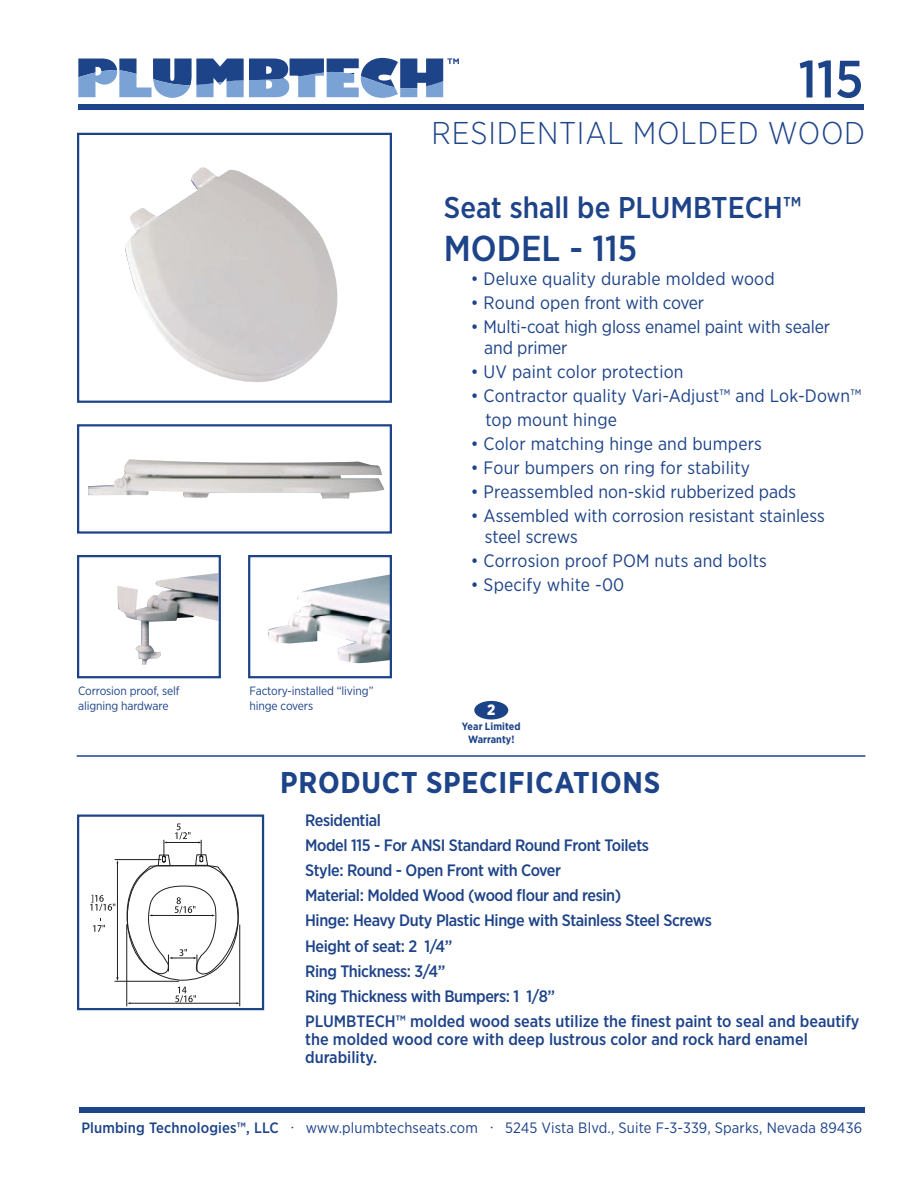
<style>
.page{position:relative;width:918px;height:1188px;background:#fff}
.page>*{position:absolute;margin:0;border:0;box-sizing:border-box;transform-origin:0 0}
.t1{font:500 52.5px "Gotham Narrow";color:#1d4389}
.t2{font:500 36px "Gotham Narrow";color:#1d4389}
.t3{font:300 31.5px "Gotham Narrow";letter-spacing:.025em;color:#1d4389}
.t4{font:500 30px "Gotham Narrow";color:#1d4389}
.t5{font:700 30px "Gotham Narrow";letter-spacing:.025em;color:#1d4389}
.t6{font:18px/24px "Gotham Narrow";letter-spacing:.01em;color:#1d4389}
.t7{font:18px/21px "Gotham Narrow";letter-spacing:-.01em;color:#1d4389}
.t8{font:500 16.5px/25.2px "Gotham Narrow";letter-spacing:-.025em;color:#1d4389}
.t9{font:500 16.5px/18px "Gotham Narrow";color:#1d4389}
.t10{font:15px "Gotham Narrow";letter-spacing:.01em;color:#1d4389}
.t11{font:900 15px "Gotham Narrow";color:#fff}
.t12{font:12px/15px "Gotham Narrow";letter-spacing:-.01em;color:#1d4389}
.t13{font:700 10.5px/12.6px "Gotham Narrow";letter-spacing:.005em;color:#1d4389;text-align:center}
.s1{font-weight:500}
.s2{font-family:"Minion Pro"}
</style>
<div class="page">
<svg style="left:78px;top:58px;width:381px;height:40px"></svg>
<div style="left:78px;top:104px;width:786px;height:6px;background:#1d4389"></div>
<div style="left:80px;top:1107px;width:785px;height:6px;background:#1d4389"></div>
<div style="left:77px;top:815px;width:187px;height:195px;border:2px solid #1d4389"></div>
<hr style="left:77px;top:755px;width:788px;height:2px;background:#1d4389">
<img style="left:125px;top:167px;width:213px;height:215px">
<div style="left:77px;top:133px;width:315px;height:270px;border:2px solid #1d4389"></div>
<img style="left:88px;top:459px;width:297px;height:40px">
<div style="left:77px;top:424px;width:315px;height:110px;border:2px solid #1d4389"></div>
<img style="left:118px;top:573px;width:100px;height:92px">
<div style="left:77px;top:555px;width:144px;height:123px;border:2px solid #1d4389"></div>
<img style="left:268px;top:574px;width:121px;height:89px">
<div style="left:248px;top:555px;width:144px;height:123px;border:2px solid #1d4389"></div>
<svg style="left:90px;top:823px;width:152px;height:188px"></svg>
<div style="left:474px;top:701px;width:34px;height:18px;background:#1b4387;border-radius:50%"></div>
<h1 class="t1" style="left:798px;top:46px;width:66px">115</h1>
<h3 class="t3" style="left:431px;top:113px;width:435px">RESIDENTIAL MOLDED WOOD</h3>
<p class="t12" style="left:78px;top:683px;width:103px">Corrosion proof, self aligning hardware</p>
<p class="t12" style="left:250px;top:683px;width:125px">Factory-installed “living” hinge covers</p>
<h3 class="t4" style="left:444px;top:188px;width:359px">Seat shall be PLUMBTECH™</h3>
<h2 class="t2" style="left:444px;top:226px;width:195px">MODEL - 115</h2>
<p class="t6" style="left:471px;top:266px;width:305px">• Deluxe quality durable molded wood</p>
<p class="t7" style="left:471px;top:292px;width:235px">• Round open front with cover</p>
<p class="t7" style="left:484px;top:316px;width:347px;text-indent:-13px">• Multi-coat high gloss enamel paint with sealer and primer</p>
<p class="t6" style="left:471px;top:359px;width:214px">• UV paint color protection</p>
<p class="t6" style="left:485px;top:383px;width:377px;text-indent:-15px">• Contractor quality Vari-Adjust™ and Lok-Down™ top mount hinge</p>
<p class="t6" style="left:471px;top:431px;width:293px">• Color matching hinge and bumpers</p>
<p class="t6" style="left:471px;top:455px;width:281px">• Four bumpers on ring for stability</p>
<p class="t6" style="left:471px;top:479px;width:327px">• Preassembled non-skid rubberized pads</p>
<p class="t6" style="left:485px;top:505px;width:341px;line-height:21px;text-indent:-14px">• Assembled with corrosion resistant stainless steel screws</p>
<p class="t6" style="left:471px;top:548px;width:298px">• Corrosion proof POM nuts and bolts</p>
<p class="t6" style="left:471px;top:572px;width:155px">• Specify white -00</p>
<p class="t11" style="left:487px;top:700px;width:10px">2</p>
<p class="t13" style="left:462px;top:720px;width:60px">Year Limited<br>Warranty!</p>
<h3 class="t5" style="left:280px;top:763px;width:382px">PRODUCT SPECIFICATIONS</h3>
<p class="t8" style="left:305px;top:807px;width:556px">Residential<br>Model 115 - For ANSI Standard Round Front Toilets<br>Style: Round - Open Front with Cover<br>Material: Molded Wood (wood flour and resin)<br>Hinge: Heavy Duty Plastic Hinge with Stainless Steel Screws<br>Height of seat: 2 1/4”<br>Ring Thickness: 3/4”<br>Ring Thickness with Bumpers: 1 1/8”<br>PLUMBTECH™ molded wood seats utilize the finest paint to seal and beautify</p>
<p class="t9" style="left:305px;top:1030px;width:504px">the molded wood core with deep lustrous color and rock hard enamel durability.</p>
<p class="t10" style="left:81px;top:1118px;width:782px"><span class="s1">Plumbing Technologies™, LLC</span> <span class="s2">·</span> www.plumbtechseats.com <span class="s2">·</span> 5245 Vista Blvd., Suite F-3-339, Sparks, Nevada 89436</p>
</div>
